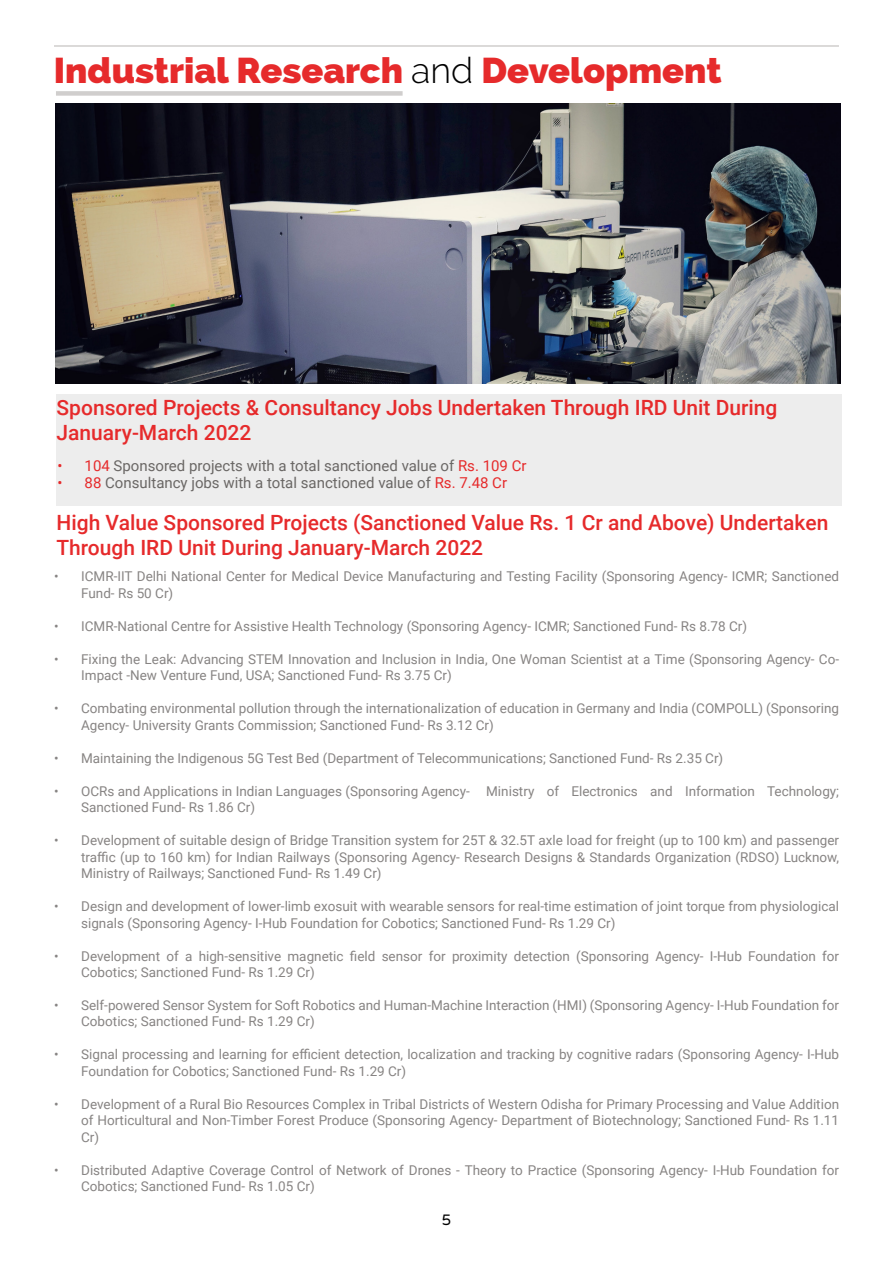
<style>
.page{position:relative;width:893px;height:1263px;background:#fff}
.page>*{position:absolute;margin:0;border:0;box-sizing:border-box;transform-origin:0 0}
.t1{font:800 36px "Raleway";color:#e62a2b}
.t2{font:500 21px/25.2px "Roboto";color:#e62a2b}
.t3{font:15px "Roboto";color:#6a6765}
.t4{font:15px "Varela";color:#000}
.t5{font:13.5px/16.5px "Roboto";color:#878483}
.s1{font-weight:300;color:#000}
.s2{color:#e62a2b}
</style>
<div class="page">
<hr style="left:54px;top:45px;width:785px;height:2px;background:#d0cecd">
<div style="left:56px;top:91px;width:347px;height:5px;background:#d0cecd"></div>
<div style="left:56px;top:394px;width:785px;height:112px;background:#ededed"></div>
<img style="left:56px;top:104px;width:785px;height:280px">
<h1 class="t1" style="left:54px;top:49px;width:669px">Industrial Research <span class="s1">and</span> Development</h1>
<h2 class="t2" style="left:57px;top:394px;width:722px">Sponsored Projects &amp; Consultancy Jobs Undertaken Through IRD Unit During<br>January-March 2022</h2>
<p class="t3" style="left:58px;top:455px;width:470px"><span class="s2">• 104</span> Sponsored projects with a total sanctioned value of <span class="s2">Rs. 109 Cr</span></p>
<p class="t3" style="left:58px;top:472px;width:451px"><span class="s2">• 88</span> Consultancy jobs with a total sanctioned value of <span class="s2">Rs. 7.48 Cr</span></p>
<h2 class="t2" style="left:57px;top:509px;width:773px">High Value Sponsored Projects (Sanctioned Value Rs. 1 Cr and Above) Undertaken<br>Through IRD Unit During January-March 2022</h2>
<p class="t5" style="left:81px;top:567px;width:759px;text-indent:-27px">• ICMR-IIT Delhi National Center for Medical Device Manufacturing and Testing Facility (Sponsoring Agency- ICMR; Sanctioned<br>Fund- Rs 50 Cr)</p>
<p class="t5" style="left:54px;top:617px;width:694px">• ICMR-National Centre for Assistive Health Technology (Sponsoring Agency- ICMR; Sanctioned Fund- Rs 8.78 Cr)</p>
<p class="t5" style="left:81px;top:650px;width:759px;text-indent:-27px">• Fixing the Leak: Advancing STEM Innovation and Inclusion in India, One Woman Scientist at a Time (Sponsoring Agency- Co-<br>Impact -New Venture Fund, USA; Sanctioned Fund- Rs 3.75 Cr)</p>
<p class="t5" style="left:81px;top:699px;width:759px;text-indent:-27px">• Combating environmental pollution through the internationalization of education in Germany and India (COMPOLL) (Sponsoring<br>Agency- University Grants Commission; Sanctioned Fund- Rs 3.12 Cr)</p>
<p class="t5" style="left:54px;top:749px;width:671px">• Maintaining the Indigenous 5G Test Bed (Department of Telecommunications; Sanctioned Fund- Rs 2.35 Cr)</p>
<p class="t5" style="left:81px;top:782px;width:759px;text-indent:-27px">• OCRs and Applications in Indian Languages (Sponsoring Agency- Ministry of Electronics and Information Technology;<br>Sanctioned Fund- Rs 1.86 Cr)</p>
<p class="t5" style="left:81px;top:831px;width:759px;text-align:justify;text-indent:-27px">• Development of suitable design of Bridge Transition system for 25T &amp; 32.5T axle load for freight (up to 100 km) and passenger traffic (up to 160 km) for Indian Railways (Sponsoring Agency- Research Designs &amp; Standards Organization (RDSO) Lucknow, Ministry of Railways; Sanctioned Fund- Rs 1.49 Cr)</p>
<p class="t5" style="left:81px;top:897px;width:759px;text-indent:-27px">• Design and development of lower-limb exosuit with wearable sensors for real-time estimation of joint torque from physiological signals (Sponsoring Agency- I-Hub Foundation for Cobotics; Sanctioned Fund- Rs 1.29 Cr)</p>
<p class="t5" style="left:81px;top:947px;width:759px;text-indent:-27px">• Development of a high-sensitive magnetic field sensor for proximity detection (Sponsoring Agency- I-Hub Foundation for<br>Cobotics; Sanctioned Fund- Rs 1.29 Cr)</p>
<p class="t5" style="left:81px;top:996px;width:759px;text-indent:-27px">• Self-powered Sensor System for Soft Robotics and Human-Machine Interaction (HMI) (Sponsoring Agency- I-Hub Foundation for<br>Cobotics; Sanctioned Fund- Rs 1.29 Cr)</p>
<p class="t5" style="left:81px;top:1046px;width:759px;text-indent:-27px">• Signal processing and learning for efficient detection, localization and tracking by cognitive radars (Sponsoring Agency- I-Hub<br>Foundation for Cobotics; Sanctioned Fund- Rs 1.29 Cr)</p>
<p class="t5" style="left:81px;top:1095px;width:759px;text-align:justify;text-indent:-27px">• Development of a Rural Bio Resources Complex in Tribal Districts of Western Odisha for Primary Processing and Value Addition of Horticultural and Non-Timber Forest Produce (Sponsoring Agency- Department of Biotechnology; Sanctioned Fund- Rs 1.11<br>Cr)</p>
<p class="t5" style="left:81px;top:1161px;width:759px;text-indent:-27px">• Distributed Adaptive Coverage Control of Network of Drones - Theory to Practice (Sponsoring Agency- I-Hub Foundation for<br>Cobotics; Sanctioned Fund- Rs 1.05 Cr)</p>
<p class="t4" style="left:442px;top:1210px;width:11px">5</p>
</div>
